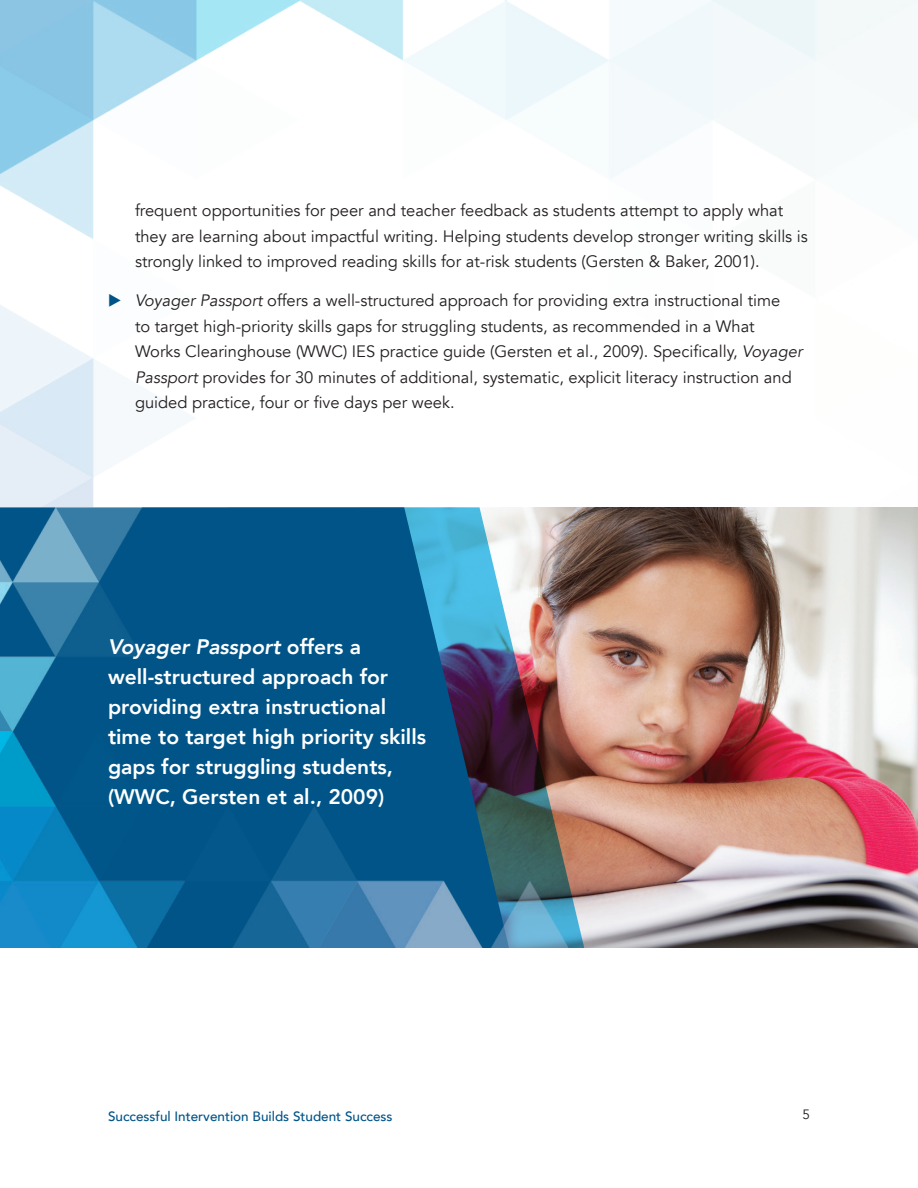
<style>
.page{position:relative;width:918px;height:1188px;background:#fff}
.page>*{position:absolute;margin:0;border:0;box-sizing:border-box;transform-origin:0 0}
.t1{font:800 21px/30px "Avenir";color:#fff}
.t2{font:16.5px/25.5px "Avenir";color:#231f20}
.t3{font:500 13.5px "Avenir";color:#015487}
.t4{font:13.5px "Avenir";color:#231f20}
.s1{font-style:italic}
</style>
<div class="page">
<img style="left:0;top:0;width:918px;height:507px">
<img style="left:592px;top:507px;width:326px;height:441px">
<img style="left:0;top:507px;width:592px;height:441px">
<svg style="left:109px;top:294px;width:12px;height:13px"></svg>
<p class="t2" style="left:135px;top:198px;width:674px">frequent opportunities for peer and teacher feedback as students attempt to apply what they are learning about impactful writing. Helping students develop stronger writing skills is strongly linked to improved reading skills for at-risk students (Gersten &amp; Baker, 2001).</p>
<p class="t2" style="left:135px;top:288px;width:669px"><span class="s1">Voyager Passport</span> offers a well-structured approach for providing extra instructional time<br>to target high-priority skills gaps for struggling students, as recommended in a What Works Clearinghouse (WWC) IES practice guide (Gersten et al., 2009). Specifically, <span class="s1">Voyager Passport</span> provides for 30 minutes of additional, systematic, explicit literacy instruction and guided practice, four or five days per week.</p>
<p class="t1" style="left:108px;top:631px;width:320px"><span class="s1">Voyager Passport</span> offers a well-structured approach for providing extra instructional time to target high priority skills gaps for struggling students, (WWC, Gersten et al., 2009)</p>
<p class="t3" style="left:108px;top:1104px;width:286px">Successful Intervention Builds Student Success</p>
<p class="t4" style="left:802px;top:1107px;width:9px">5</p>
</div>
